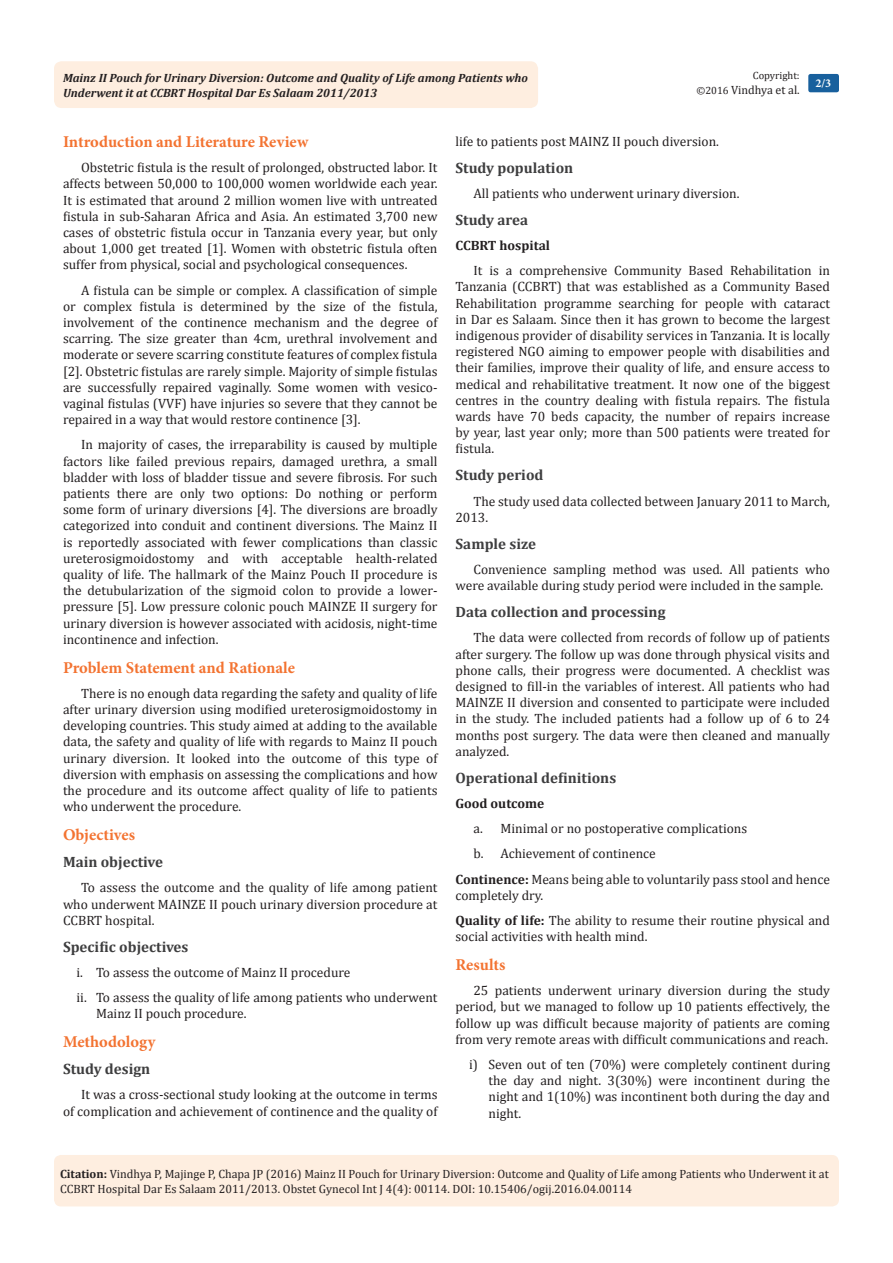
<style>
.page{position:relative;width:893px;height:1263px;background:#fff}
.page>*{position:absolute;margin:0;border:0;box-sizing:border-box;transform-origin:0 0}
.t1{font:700 16.5px "Minion Pro";color:#f37331}
.t2{font:700 15px "Cambria";color:#3e3e3f}
.t3{font:13.5px/16.2px "Cambria";color:#231f20;text-align:justify}
.t4{font:700 13.5px "Cambria";color:#231f20}
.Citation{font:12px/14.4px "Cambria";color:#231f20}
.t5{font:italic 700 12px/14.4px "Cambria";color:#231f20}
.t6{font:700 12px "Minion Pro";color:#fff}
.t7{font:10.5px "Cambria";color:#231f20}
.s1{font-size:10.5px}
.s2{font-weight:700}
</style>
<div class="page">
<div style="left:54px;top:61px;width:484px;height:47px;background:#feeee0;border-radius:8px"></div>
<div style="left:808px;top:74px;width:31px;height:18px;background:#18609d;border-radius:2px"></div>
<div style="left:54px;top:1155px;width:785px;height:51px;background:#feeee0;border-radius:7px"></div>
<p class="t7" style="left:753px;top:69px;width:48px">Copyright:</p>
<p class="Citation" style="left:696px;top:82px;width:105px"><span class="s1">©2016</span> Vindhya et al.</p>
<p class="t5" style="left:63px;top:70px;width:466px">Mainz II Pouch for Urinary Diversion: Outcome and Quality of Life among Patients who<br>Underwent it at CCBRT Hospital Dar Es Salaam 2011/2013</p>
<p class="t6" style="left:815px;top:75px;width:17px">2/3</p>
<p class="t1" style="left:63px;top:130px;width:247px">Introduction and Literature Review</p>
<p class="t3" style="left:63px;top:159px;width:376px;text-indent:18px">Obstetric fistula is the result of prolonged, obstructed labor. It affects between 50,000 to 100,000 women worldwide each year.<br>It is estimated that around 2 million women live with untreated fistula in sub-Saharan Africa and Asia. An estimated 3,700 new cases of obstetric fistula occur in Tanzania every year, but only about 1,000 get treated [1]. Women with obstetric fistula often suffer from physical, social and psychological consequences.</p>
<p class="t3" style="left:63px;top:282px;width:376px;text-indent:18px">A fistula can be simple or complex. A classification of simple or complex fistula is determined by the size of the fistula, involvement of the continence mechanism and the degree of scarring. The size greater than 4cm, urethral involvement and moderate or severe scarring constitute features of complex fistula [2]. Obstetric fistulas are rarely simple. Majority of simple fistulas are successfully repaired vaginally. Some women with vesico&shy;vaginal fistulas (VVF) have injuries so severe that they cannot be repaired in a way that would restore continence [3].</p>
<p class="t3" style="left:63px;top:437px;width:376px;text-indent:18px">In majority of cases, the irreparability is caused by multiple factors like failed previous repairs, damaged urethra, a small bladder with loss of bladder tissue and severe fibrosis. For such patients there are only two options: Do nothing or perform some form of urinary diversions [4]. The diversions are broadly categorized into conduit and continent diversions. The Mainz II is reportedly associated with fewer complications than classic ureterosigmoidostomy and with acceptable health-related quality of life. The hallmark of the Mainz Pouch II procedure is the detubularization of the sigmoid colon to provide a lower&shy;pressure [5]. Low pressure colonic pouch MAINZE II surgery for urinary diversion is however associated with acidosis, night-time incontinence and infection.</p>
<p class="t1" style="left:63px;top:656px;width:234px">Problem Statement and Rationale</p>
<p class="t3" style="left:63px;top:685px;width:376px;text-indent:18px">There is no enough data regarding the safety and quality of life after urinary diversion using modified ureterosigmoidostomy in developing countries. This study aimed at adding to the available data, the safety and quality of life with regards to Mainz II pouch urinary diversion. It looked into the outcome of this type of diversion with emphasis on assessing the complications and how the procedure and its outcome affect quality of life to patients who underwent the procedure.</p>
<p class="t1" style="left:63px;top:823px;width:74px">Objectives</p>
<p class="t2" style="left:63px;top:851px;width:102px">Main objective</p>
<p class="t3" style="left:63px;top:879px;width:376px;text-indent:18px">To assess the outcome and the quality of life among patient who underwent MAINZE II pouch urinary diversion procedure at CCBRT hospital.</p>
<p class="t2" style="left:63px;top:936px;width:127px">Specific objectives</p>
<p class="t3" style="left:76px;top:964px;width:275px">i. To assess the outcome of Mainz II procedure</p>
<p class="t3" style="left:96px;top:989px;width:343px;text-indent:-20px">ii. To assess the quality of life among patients who underwent<br>Mainz II pouch procedure.</p>
<p class="t1" style="left:63px;top:1030px;width:94px">Methodology</p>
<p class="t2" style="left:63px;top:1058px;width:89px">Study design</p>
<p class="t3" style="left:63px;top:1086px;width:376px;text-align:right">It was a cross-sectional study looking at the outcome in terms<br>of complication and achievement of continence and the quality of</p>
<p class="t3" style="left:455px;top:133px;width:265px">life to patients post MAINZ II pouch diversion.</p>
<p class="t2" style="left:455px;top:157px;width:119px">Study population</p>
<p class="t3" style="left:473px;top:185px;width:268px">All patients who underwent urinary diversion.</p>
<p class="t2" style="left:455px;top:209px;width:74px">Study area</p>
<p class="t4" style="left:455px;top:236px;width:96px">CCBRT hospital</p>
<p class="t3" style="left:455px;top:262px;width:376px;text-indent:18px">It is a comprehensive Community Based Rehabilitation in Tanzania (CCBRT) that was established as a Community Based Rehabilitation programme searching for people with cataract in Dar es Salaam. Since then it has grown to become the largest indigenous provider of disability services in Tanzania. It is locally registered NGO aiming to empower people with disabilities and their families, improve their quality of life, and ensure access to medical and rehabilitative treatment. It now one of the biggest centres in the country dealing with fistula repairs. The fistula wards have 70 beds capacity, the number of repairs increase by year, last year only; more than 500 patients were treated for fistula.</p>
<p class="t2" style="left:455px;top:465px;width:89px">Study period</p>
<p class="t3" style="left:455px;top:493px;width:376px;text-indent:18px">The study used data collected between January 2011 to March,<br>2013.</p>
<p class="t2" style="left:455px;top:533px;width:82px">Sample size</p>
<p class="t3" style="left:455px;top:561px;width:376px;text-indent:18px">Convenience sampling method was used. All patients who were available during study period were included in the sample.</p>
<p class="t2" style="left:455px;top:601px;width:211px">Data collection and processing</p>
<p class="t3" style="left:455px;top:630px;width:376px;text-indent:18px">The data were collected from records of follow up of patients after surgery. The follow up was done through physical visits and phone calls, their progress were documented. A checklist was designed to fill-in the variables of interest. All patients who had MAINZE II diversion and consented to participate were included in the study. The included patients had a follow up of 6 to 24 months post surgery. The data were then cleaned and manually analyzed.</p>
<p class="t2" style="left:455px;top:767px;width:162px">Operational definitions</p>
<p class="t4" style="left:455px;top:794px;width:90px">Good outcome</p>
<p class="t3" style="left:473px;top:820px;width:275px">a. Minimal or no postoperative complications</p>
<p class="t3" style="left:473px;top:846px;width:184px">b. Achievement of continence</p>
<p class="t3" style="left:455px;top:871px;width:376px"><span class="s2">Continence:</span> Means being able to voluntarily pass stool and hence completely dry.</p>
<p class="t3" style="left:455px;top:912px;width:376px"><span class="s2">Quality of life:</span> The ability to resume their routine physical and social activities with health mind.</p>
<p class="t1" style="left:455px;top:953px;width:51px">Results</p>
<p class="t3" style="left:455px;top:982px;width:376px;text-indent:18px">25 patients underwent urinary diversion during the study period, but we managed to follow up 10 patients effectively, the follow up was difficult because majority of patients are coming from very remote areas with difficult communications and reach.</p>
<p class="t3" style="left:488px;top:1056px;width:343px;text-indent:-20px">i) Seven out of ten (70%) were completely continent during the day and night. 3(30%) were incontinent during the night and 1(10%) was incontinent both during the day and night.</p>
<p class="Citation" style="left:60px;top:1167px;width:770px"><span class="s2">Citation:</span> Vindhya P, Majinge P, Chapa JP (2016) Mainz II Pouch for Urinary Diversion: Outcome and Quality of Life among Patients who Underwent it at<br>CCBRT Hospital Dar Es Salaam 2011/2013. Obstet Gynecol Int J 4(4): 00114. DOI: 10.15406/ogij.2016.04.00114</p>
</div>
